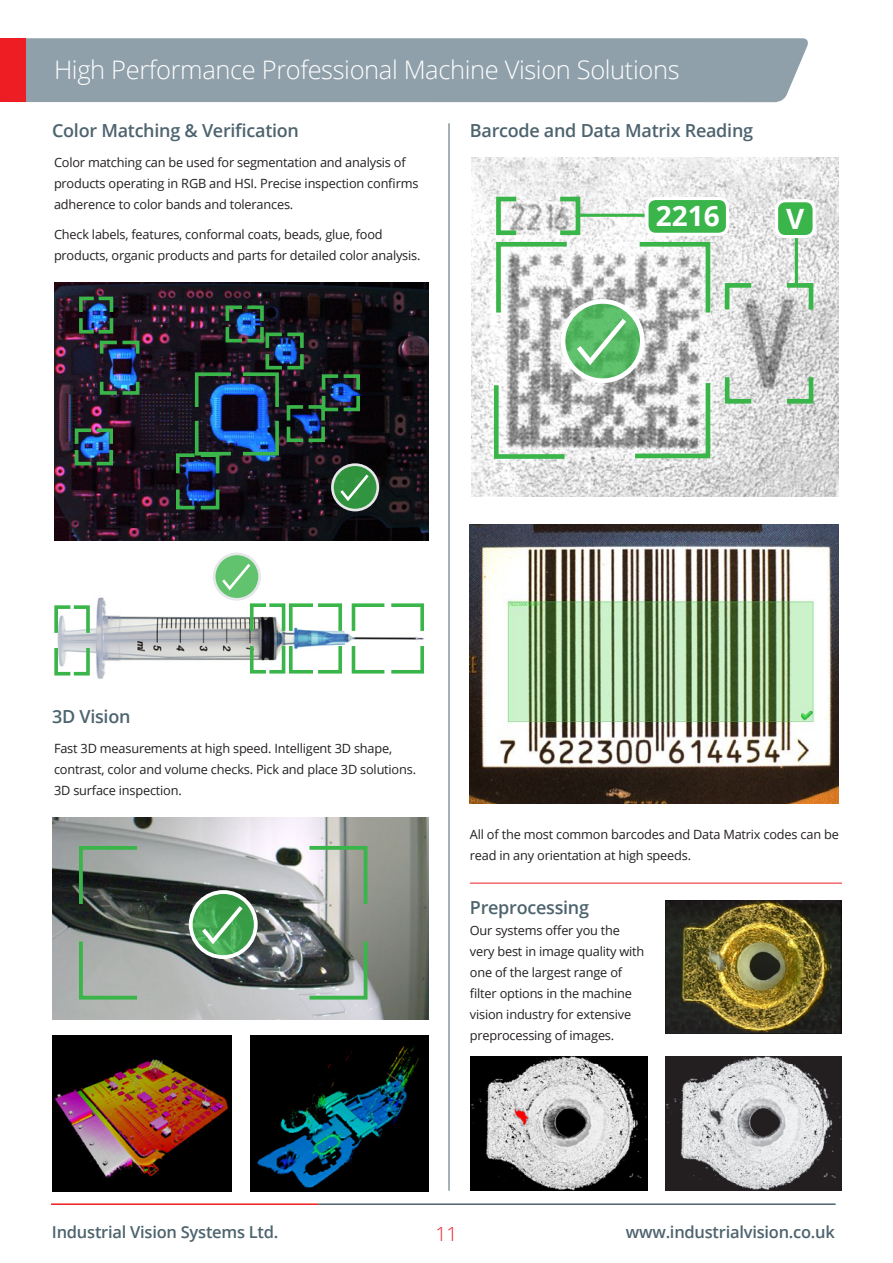
<style>
.page{position:relative;width:893px;height:1263px;background:#fff}
.page>*{position:absolute;margin:0;border:0;box-sizing:border-box;transform-origin:0 0}
.t1{font:700 28.05px "Open Sans";color:#fff}
.t2{font:300 25.5px "Open Sans";letter-spacing:-.015em;color:#fff}
.t3{font:300 19.5px "Open Sans";color:#ee1d23}
.t4{font:600 18px "Open Sans";letter-spacing:-.015em;color:#4d636e}
.t5{font:600 16.5px "Open Sans";letter-spacing:-.015em;color:#4d636e}
.t6{font:12.75px/21px "Open Sans";letter-spacing:-.015em;color:#231f20}
</style>
<div class="page">
<div style="left:26px;top:38px;width:782px;height:64px;background:#90a0aa"></div>
<img style="left:57px;top:589px;width:367px;height:90px">
<svg style="left:54px;top:644px;width:38px;height:33px"></svg>
<svg style="left:54px;top:603px;width:38px;height:33px"></svg>
<svg style="left:248px;top:642px;width:96px;height:33px"></svg>
<svg style="left:248px;top:602px;width:96px;height:32px"></svg>
<svg style="left:350px;top:642px;width:74px;height:33px"></svg>
<svg style="left:350px;top:602px;width:74px;height:32px"></svg>
<img style="left:470px;top:524px;width:368px;height:280px">
<hr style="left:470px;top:883px;width:372px;height:1px;background:#ee1d23">
<img style="left:665px;top:900px;width:177px;height:134px">
<img style="left:665px;top:1057px;width:177px;height:133px">
<img style="left:250px;top:1035px;width:178px;height:156px">
<img style="left:471px;top:1057px;width:176px;height:133px">
<img style="left:52px;top:1035px;width:179px;height:156px">
<hr style="left:449px;top:123px;width:1px;height:1068px;background:#4d636e">
<img style="left:54px;top:282px;width:375px;height:258px">
<svg style="left:98px;top:378px;width:43px;height:19px"></svg>
<img style="left:77px;top:295px;width:64px;height:62px">
<img style="left:73px;top:427px;width:42px;height:40px">
<svg style="left:332px;top:465px;width:46px;height:45px"></svg>
<div style="left:331px;top:463px;width:48px;height:48px;border:3px solid #e6e7e9;border-radius:50%"></div>
<img style="left:174px;top:304px;width:197px;height:207px">
<svg style="left:214px;top:554px;width:46px;height:45px"></svg>
<div style="left:213px;top:552px;width:48px;height:49px;border:3px solid #e6e7e9;border-radius:50%"></div>
<svg style="left:219px;top:561px;width:34px;height:31px"></svg>
<img style="left:52px;top:817px;width:377px;height:203px">
<svg style="left:77px;top:844px;width:64px;height:64px;background:#5a6b5e"></svg>
<svg style="left:306px;top:844px;width:63px;height:64px;background:#aebaad"></svg>
<svg style="left:77px;top:938px;width:64px;height:63px;background:#9eafa1"></svg>
<svg style="left:306px;top:938px;width:63px;height:63px;background:#697a6d"></svg>
<svg style="left:191px;top:892px;width:65px;height:65px"></svg>
<div style="left:189px;top:890px;width:69px;height:69px;border:4px solid #fff;border-radius:50%"></div>
<svg style="left:198px;top:902px;width:49px;height:45px;background:#56af63"></svg>
<img style="left:471px;top:157px;width:367px;height:339px">
<svg style="left:492px;top:381px;width:77px;height:80px"></svg>
<svg style="left:630px;top:378px;width:83px;height:83px"></svg>
<svg style="left:563px;top:301px;width:79px;height:80px"></svg>
<div style="left:561px;top:299px;width:84px;height:84px;border:5px solid #fff;border-radius:50%"></div>
<svg style="left:494px;top:194px;width:219px;height:175px"></svg>
<svg style="left:722px;top:281px;width:34px;height:33px"></svg>
<svg style="left:722px;top:372px;width:34px;height:34px"></svg>
<svg style="left:782px;top:372px;width:34px;height:34px"></svg>
<svg style="left:782px;top:281px;width:34px;height:33px"></svg>
<hr style="left:795px;top:237px;width:3px;height:46px;background:#3ab54a">
<hr style="left:578px;top:214px;width:67px;height:3px;background:#3ab54a">
<div style="left:647px;top:198px;width:80px;height:36px;background:#3ab54a;border-radius:9px"></div>
<div style="left:645px;top:197px;width:84px;height:39px;border:3px solid #fff;border-radius:9px"></div>
<div style="left:777px;top:201px;width:37px;height:36px;background:#3ab54a;border-radius:9px"></div>
<div style="left:775px;top:199px;width:41px;height:39px;border:3px solid #fff;border-radius:9px"></div>
<hr style="left:51px;top:1203px;width:267px;height:2px;background:#ee1d23">
<div style="left:0;top:38px;width:26px;height:64px;background:#ee1d23"></div>
<h2 class="t2" style="left:54px;top:52px;width:627px">High Performance Professional Machine Vision Solutions</h2>
<h3 class="t4" style="left:52px;top:118px;width:248px">Color Matching &amp; Verification</h3>
<p class="t6" style="left:54px;top:152px;width:366px">Color matching can be used for segmentation and analysis of products operating in RGB and HSI. Precise inspection confirms adherence to color bands and tolerances.</p>
<p class="t6" style="left:54px;top:223px;width:368px">Check labels, features, conformal coats, beads, glue, food products, organic products and parts for detailed color analysis.</p>
<h3 class="t4" style="left:470px;top:118px;width:285px">Barcode and Data Matrix Reading</h3>
<h1 class="t1" style="left:656px;top:196px;width:65px">2216</h1>
<h1 class="t1" style="left:786px;top:199px;width:20px">V</h1>
<h3 class="t4" style="left:52px;top:704px;width:80px">3D Vision</h3>
<p class="t6" style="left:54px;top:737px;width:364px">Fast 3D measurements at high speed. Intelligent 3D shape, contrast, color and volume checks. Pick and place 3D solutions.<br>3D surface inspection.</p>
<p class="t6" style="left:470px;top:823px;width:370px">All of the most common barcodes and Data Matrix codes can be read in any orientation at high speeds.</p>
<h3 class="t4" style="left:470px;top:895px;width:121px">Preprocessing</h3>
<p class="t6" style="left:470px;top:919px;width:176px">Our systems offer you the very best in image quality with one of the largest range of filter options in the machine vision industry for extensive preprocessing of images.</p>
<p class="t5" style="left:52px;top:1221px;width:228px">Industrial Vision Systems Ltd.</p>
<h3 class="t3" style="left:435px;top:1220px;width:23px">11</h3>
<p class="t5" style="left:626px;top:1221px;width:210px">www.industrialvision.co.uk</p>
</div>
